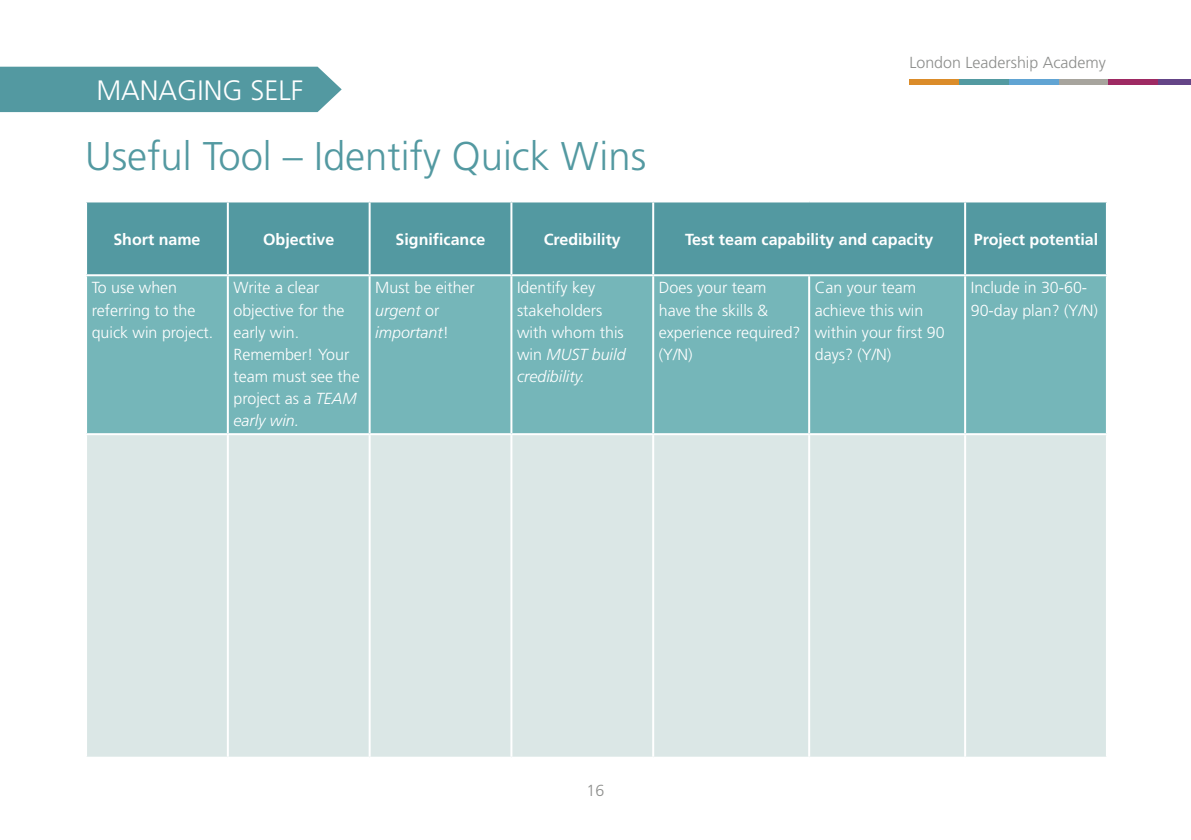
<style>
.page{position:relative;width:1191px;height:840px;background:#fff}
.page>*{position:absolute;margin:0;border:0;box-sizing:border-box;transform-origin:0 0}
.t1{font:300 40px "Frutiger";color:#5399a1}
.t2{font:300 28px "Frutiger";color:#fff}
.t3{font:300 16px/22px "Frutiger";color:#fff}
.t4{font:700 16px "Frutiger";color:#fff}
.t5{font:300 16px "Frutiger";color:#8d8e8c}
.s1{font-style:italic}
</style>
<div class="page">
<div style="left:909px;top:79px;width:50px;height:6px;background:#db8c2a"></div>
<div style="left:959px;top:79px;width:50px;height:6px;background:#539aa1"></div>
<div style="left:1009px;top:79px;width:49px;height:6px;background:#61a4d3"></div>
<div style="left:1058px;top:79px;width:50px;height:6px;background:#a7a49d"></div>
<div style="left:1108px;top:79px;width:50px;height:6px;background:#9e2a63"></div>
<div style="left:1158px;top:79px;width:33px;height:6px;background:#644587"></div>
<div style="left:0;top:67px;width:342px;height:45px;background:#5399a1"></div>
<div style="left:87px;top:202px;width:1019px;height:72px;background:#5399a1"></div>
<div style="left:87px;top:276px;width:1019px;height:157px;background:#75b6b9"></div>
<div style="left:87px;top:435px;width:1019px;height:321px;background:#dbe7e6"></div>
<hr style="left:227px;top:202px;width:2px;height:72px;background:#fff">
<hr style="left:369px;top:202px;width:2px;height:72px;background:#fff">
<hr style="left:510px;top:202px;width:2px;height:72px;background:#fff">
<hr style="left:652px;top:202px;width:2px;height:72px;background:#fff">
<hr style="left:964px;top:202px;width:2px;height:72px;background:#fff">
<hr style="left:227px;top:276px;width:2px;height:157px;background:#fff">
<hr style="left:369px;top:276px;width:2px;height:157px;background:#fff">
<hr style="left:510px;top:276px;width:2px;height:157px;background:#fff">
<hr style="left:652px;top:276px;width:2px;height:157px;background:#fff">
<hr style="left:808px;top:276px;width:2px;height:157px;background:#fff">
<hr style="left:964px;top:276px;width:2px;height:157px;background:#fff">
<hr style="left:227px;top:435px;width:2px;height:321px;background:#fff">
<hr style="left:369px;top:435px;width:2px;height:321px;background:#fff">
<hr style="left:510px;top:435px;width:2px;height:321px;background:#fff">
<hr style="left:652px;top:435px;width:2px;height:321px;background:#fff">
<hr style="left:808px;top:435px;width:2px;height:321px;background:#fff">
<hr style="left:964px;top:435px;width:2px;height:321px;background:#fff">
<h2 class="t2" style="left:96px;top:74px;width:208px">MANAGING SELF</h2>
<h1 class="t1" style="left:85px;top:134px;width:562px">Useful Tool – Identify Quick Wins</h1>
<p class="t5" style="left:909px;top:53px;width:198px">London Leadership Academy</p>
<p class="t4" style="left:113px;top:229px;width:89px">Short name</p>
<p class="t4" style="left:263px;top:229px;width:73px">Objective</p>
<p class="t4" style="left:395px;top:229px;width:91px">Significance</p>
<p class="t4" style="left:544px;top:229px;width:79px">Credibility</p>
<p class="t4" style="left:685px;top:229px;width:250px">Test team capability and capacity</p>
<p class="t4" style="left:974px;top:229px;width:126px">Project potential</p>
<p class="t3" style="left:92px;top:277px;width:123px">To use when referring to the quick win project.</p>
<p class="t3" style="left:233px;top:277px;width:128px">Write a clear objective for the early win.<br>Remember! Your team must see the project as a <span class="s1">TEAM early win.</span></p>
<p class="t3" style="left:375px;top:277px;width:101px">Must be either <span class="s1">urgent</span> or <span class="s1">important</span>!</p>
<p class="t3" style="left:517px;top:277px;width:110px">Identify key stakeholders with whom this win <span class="s1">MUST build credibility.</span></p>
<p class="t3" style="left:659px;top:277px;width:143px">Does your team have the skills &amp; experience required? (Y/N)</p>
<p class="t3" style="left:815px;top:277px;width:131px">Can your team achieve this win within your first 90 days? (Y/N)</p>
<p class="t3" style="left:970px;top:277px;width:129px">Include in 30-60-<br>90-day plan? (Y/N)</p>
<p class="t5" style="left:586px;top:780px;width:19px">16</p>
</div>
